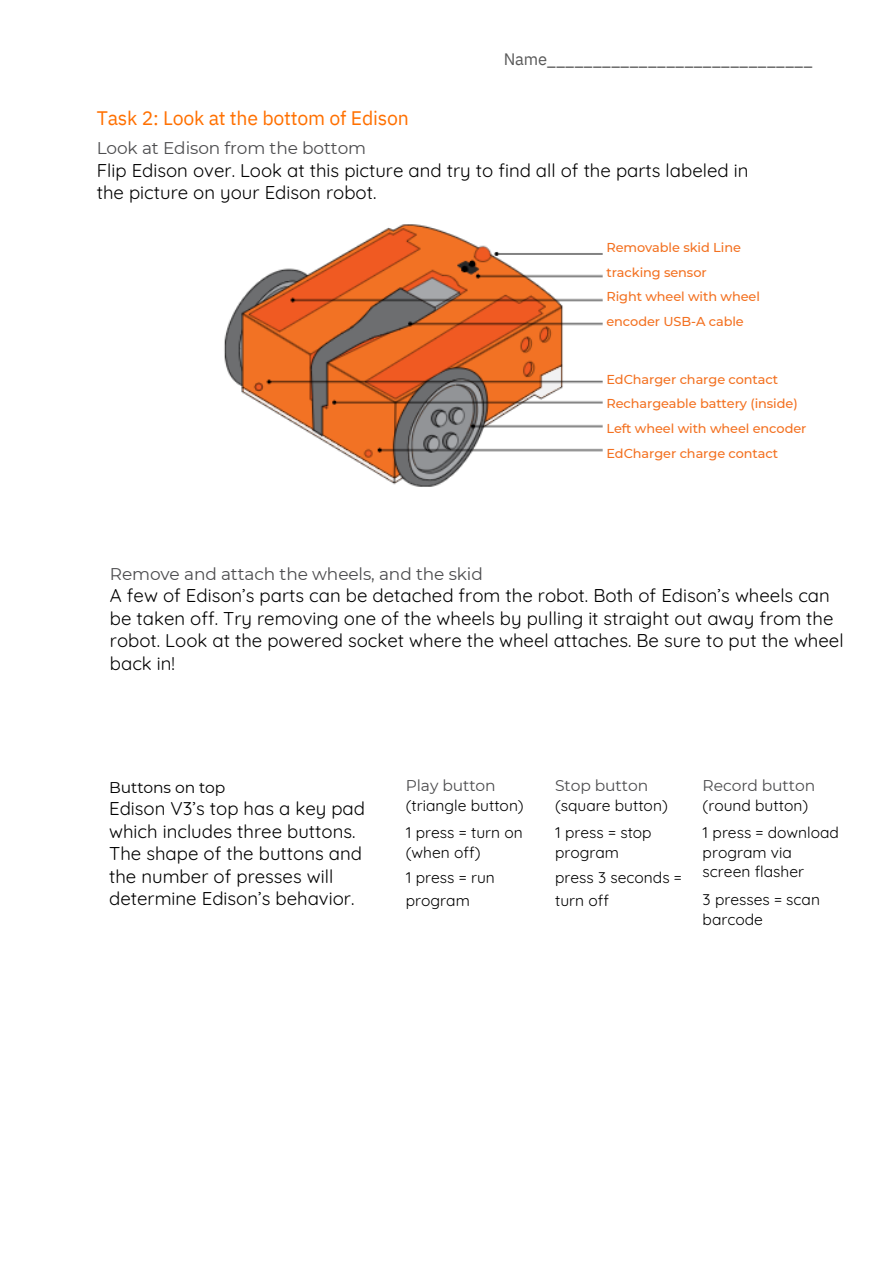
<style>
.page{position:relative;width:894px;height:1264px;background:#fff}
.page>*{position:absolute;margin:0;border:0;box-sizing:border-box;transform-origin:0 0}
.t1{font:19.5px "IBM Plex Sans";letter-spacing:-.01em;color:#ff7000}
.t2{font:18.45px/22.5px "Quicksand";color:#000}
.t3{font:16.95px "Montserrat";letter-spacing:-.005em;color:#4d4d4f}
.t4{font:16.5px "IBM Plex Sans";color:#595959}
.t5{font:15.45px/23.9px "Quicksand";color:#000}
.t6{font:15.45px "Montserrat";letter-spacing:-.005em;color:#4d4d4f}
.t7{font:15.45px "Montserrat";letter-spacing:-.005em;color:#000}
.t8{font:500 12.9px/24.8px "Montserrat";letter-spacing:-.005em;color:#f37121}
</style>
<div class="page">
<img style="left:224px;top:224px;width:379px;height:263px">
<p class="t1" style="left:97px;top:104px;width:313px">Task 2: Look at the bottom of Edison</p>
<h1 class="t4" style="left:503px;top:48px;width:310px">Name_____________________________</h1>
<h1 class="t3" style="left:97px;top:138px;width:271px">Look at Edison from the bottom</h1>
<h1 class="t2" style="left:97px;top:158px;width:653px">Flip Edison over. Look at this picture and try to find all of the parts labeled in the picture on your Edison robot.</h1>
<p class="t8" style="left:606px;top:235px;width:136px">Removable skid Line tracking sensor</p>
<p class="t8" style="left:606px;top:284px;width:155px">Right wheel with wheel encoder USB-A cable</p>
<p class="t8" style="left:606px;top:366px;width:193px">EdCharger charge contact<br>Rechargeable battery (inside)</p>
<p class="t8" style="left:606px;top:416px;width:201px">Left wheel with wheel encoder<br>EdCharger charge contact</p>
<h1 class="t3" style="left:110px;top:563px;width:374px">Remove and attach the wheels, and the skid</h1>
<h1 class="t2" style="left:110px;top:584px;width:735px">A few of Edison’s parts can be detached from the robot. Both of Edison’s wheels can be taken off. Try removing one of the wheels by pulling it straight out away from the robot. Look at the powered socket where the wheel attaches. Be sure to put the wheel back in!</h1>
<h2 class="t6" style="left:406px;top:776px;width:91px">Play button</h2>
<h2 class="t6" style="left:555px;top:776px;width:94px">Stop button</h2>
<p class="t6" style="left:702px;top:776px;width:114px">Record button</p>
<h2 class="t7" style="left:109px;top:777px;width:118px">Buttons on top</h2>
<h2 class="t2" style="left:109px;top:797px;width:257px">Edison V3’s top has a key pad which includes three buttons.<br>The shape of the buttons and the number of presses will determine Edison’s behavior.</h2>
<h2 class="t5" style="left:406px;top:791px;width:119px;line-height:27.5px">(triangle button)<br>1 press = turn on</h2>
<h2 class="t5" style="left:702px;top:791px;width:138px;line-height:27.5px">(round button)<br>1 press = download</h2>
<h2 class="t5" style="left:702px;top:843px;width:103px;line-height:19px">program via screen flasher</h2>
<h2 class="t5" style="left:702px;top:889px;width:119px;line-height:20.1px">3 presses = scan barcode</h2>
<h2 class="t5" style="left:555px;top:791px;width:114px;line-height:27.5px">(square button)<br>1 press = stop</h2>
<h2 class="t5" style="left:555px;top:840px;width:128px">program<br>press 3 seconds = turn off</h2>
<h2 class="t5" style="left:406px;top:840px;width:90px">(when off)<br>1 press = run program</h2>
</div>
